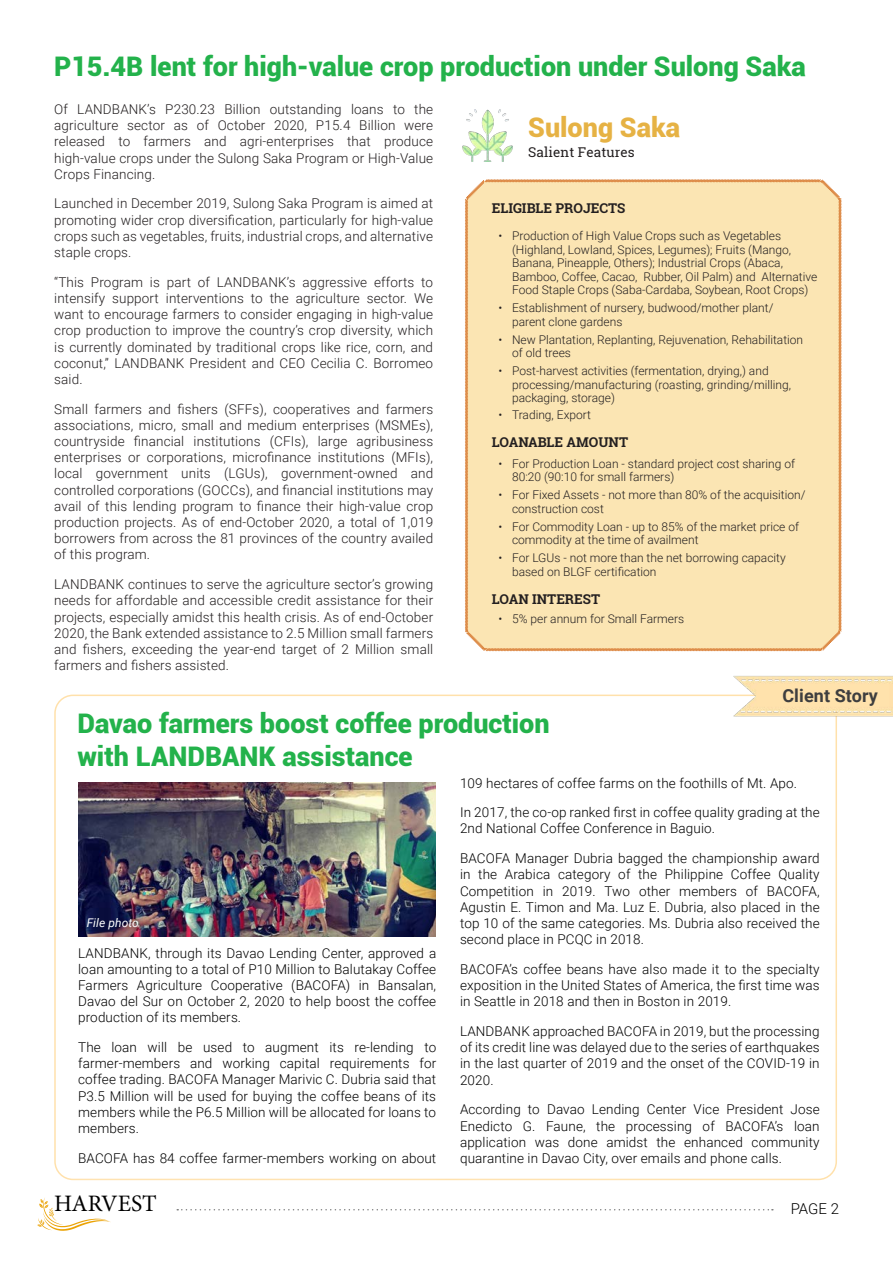
<style>
.page{position:relative;width:893px;height:1263px;background:#fff}
.page>*{position:absolute;margin:0;border:0;box-sizing:border-box;transform-origin:0 0}
.t1{font:900 27px "Roboto";color:#23b24b}
.t2{font:900 27px "Roboto";color:#e6b244}
.t3{font:23.55px "Minion Pro";letter-spacing:-.005em;color:#000}
.t4{font:700 18px "Roboto";letter-spacing:.005em;color:#3e3e3f}
.t5{font:300 15px "Roboto";color:#000}
.With_10_VA_wide{font:300 13.5px/16.2px "Roboto";letter-spacing:.01em;color:#231f20;text-align:justify}
.With_10_VA_wide-2{font:300 13.5px/16.2px "Roboto";letter-spacing:.01em;color:#000;text-align:justify}
.t6{font:700 13.5px "Roboto Slab";color:#231f20}
.With_10_VA_wide-3{font:13.5px "Roboto Slab";letter-spacing:.01em;color:#231f20}
.t7{font:300 12px/13.5px "Roboto";color:#231f20}
.t8{font:italic 12px "Roboto";letter-spacing:.005em;color:#fff}
</style>
<div class="page">
<div style="left:465px;top:179px;width:377px;height:473px;background:#fbe5b3"></div>
<svg style="left:177px;top:1209px;width:596px;height:1px"></svg>
<svg style="left:37px;top:1198px;width:74px;height:33px"></svg>
<img style="left:462px;top:110px;width:51px;height:51px">
<img style="left:733px;top:650px;width:160px;height:91px">
<img style="left:78px;top:783px;width:357px;height:154px">
<p class="t1" style="left:54px;top:47px;width:753px">P15.4B lent for high-value crop production under Sulong Saka</p>
<p class="With_10_VA_wide" style="left:54px;top:101px;width:381px">Of LANDBANK’s P230.23 Billion outstanding loans to the agriculture sector as of October 2020, P15.4 Billion were released to farmers and agri-enterprises that produce high-value crops under the Sulong Saka Program or High-Value Crops Financing.</p>
<p class="With_10_VA_wide" style="left:54px;top:195px;width:380px">Launched in December 2019, Sulong Saka Program is aimed at promoting wider crop diversification, particularly for high-value crops such as vegetables, fruits, industrial crops, and alternative staple crops.</p>
<p class="With_10_VA_wide" style="left:54px;top:273px;width:380px">“This Program is part of LANDBANK’s aggressive efforts to intensify support interventions to the agriculture sector. We want to encourage farmers to consider engaging in high-value crop production to improve the country’s crop diversity, which is currently dominated by traditional crops like rice, corn, and coconut,” LANDBANK President and CEO Cecilia C. Borromeo said.</p>
<p class="With_10_VA_wide" style="left:54px;top:400px;width:380px">Small farmers and fishers (SFFs), cooperatives and farmers associations, micro, small and medium enterprises (MSMEs), countryside financial institutions (CFIs), large agribusiness enterprises or corporations, microfinance institutions (MFIs), local government units (LGUs), government-owned and controlled corporations (GOCCs), and financial institutions may avail of this lending program to finance their high-value crop production projects. As of end-October 2020, a total of 1,019 borrowers from across the 81 provinces of the country availed of this program.</p>
<p class="With_10_VA_wide" style="left:54px;top:576px;width:380px">LANDBANK continues to serve the agriculture sector’s growing needs for affordable and accessible credit assistance for their projects, especially amidst this health crisis. As of end-October 2020, the Bank extended assistance to 2.5 Million small farmers and fishers, exceeding the year-end target of 2 Million small farmers and fishers assisted.</p>
<p class="t2" style="left:528px;top:108px;width:153px">Sulong Saka</p>
<p class="With_10_VA_wide-3" style="left:528px;top:143px;width:108px">Salient Features</p>
<p class="t6" style="left:492px;top:198px;width:135px">ELIGIBLE PROJECTS</p>
<p class="t7" style="left:512px;top:229px;width:307px;text-indent:-14px">• Production of High Value Crops such as Vegetables (Highland, Lowland, Spices, Legumes); Fruits (Mango, Banana, Pineapple, Others); Industrial Crops (Abaca, Bamboo, Coffee, Cacao, Rubber, Oil Palm) and Alternative Food Staple Crops (Saba-Cardaba, Soybean, Root Crops)</p>
<p class="t7" style="left:512px;top:301px;width:263px;text-indent:-14px">• Establishment of nursery, budwood/mother plant/ parent clone gardens</p>
<p class="t7" style="left:512px;top:332px;width:293px;text-indent:-14px">• New Plantation, Replanting, Rejuvenation, Rehabilitation of old trees</p>
<p class="t7" style="left:512px;top:364px;width:280px;text-indent:-14px">• Post-harvest activities (fermentation, drying,) and processing/manufacturing (roasting, grinding/milling, packaging, storage)</p>
<p class="t7" style="left:499px;top:407px;width:94px">• Trading, Export</p>
<p class="t6" style="left:492px;top:433px;width:138px">LOANABLE AMOUNT</p>
<p class="t7" style="left:512px;top:456px;width:285px;text-indent:-14px">• For Production Loan - standard project cost sharing of<br>80:20 (90:10 for small farmers)</p>
<p class="t7" style="left:512px;top:488px;width:295px;text-indent:-14px">• For Fixed Assets - not more than 80% of the acquisition/ construction cost</p>
<p class="t7" style="left:512px;top:519px;width:288px;text-indent:-14px">• For Commodity Loan - up to 85% of the market price of commodity at the time of availment</p>
<p class="t7" style="left:512px;top:551px;width:275px;text-indent:-14px">• For LGUs - not more than the net borrowing capacity based on BLGF certification</p>
<p class="t6" style="left:492px;top:590px;width:110px">LOAN INTEREST</p>
<p class="t7" style="left:499px;top:612px;width:187px">• 5% per annum for Small Farmers</p>
<p class="t4" style="left:782px;top:683px;width:97px">Client Story</p>
<p class="t1" style="left:77px;top:705px;width:474px">Davao farmers boost coffee production</p>
<p class="t1" style="left:77px;top:737px;width:337px">with LANDBANK assistance</p>
<p class="t8" style="left:87px;top:915px;width:54px">File photo</p>
<p class="With_10_VA_wide-2" style="left:78px;top:944px;width:360px">LANDBANK, through its Davao Lending Center, approved a loan amounting to a total of P10 Million to Balutakay Coffee Farmers Agriculture Cooperative (BACOFA) in Bansalan, Davao del Sur on October 2, 2020 to help boost the coffee production of its members.</p>
<p class="With_10_VA_wide-2" style="left:78px;top:1039px;width:360px">The loan will be used to augment its re-lending to farmer-members and working capital requirements for coffee trading. BACOFA Manager Marivic C. Dubria said that P3.5 Million will be used for buying the coffee beans of its members while the P6.5 Million will be allocated for loans to members.</p>
<p class="With_10_VA_wide-2" style="left:78px;top:1149px;width:360px">BACOFA has 84 coffee farmer-members working on about</p>
<p class="t3" style="left:54px;top:1188px;width:104px">HARVEST</p>
<p class="With_10_VA_wide-2" style="left:460px;top:774px;width:339px">109 hectares of coffee farms on the foothills of Mt. Apo.</p>
<p class="With_10_VA_wide-2" style="left:460px;top:804px;width:361px">In 2017, the co-op ranked first in coffee quality grading at the<br>2nd National Coffee Conference in Baguio.</p>
<p class="With_10_VA_wide-2" style="left:460px;top:850px;width:361px">BACOFA Manager Dubria bagged the championship award in the Arabica category of the Philippine Coffee Quality Competition in 2019. Two other members of BACOFA, Agustin E. Timon and Ma. Luz E. Dubria, also placed in the top 10 of the same categories. Ms. Dubria also received the second place in PCQC in 2018.</p>
<p class="With_10_VA_wide-2" style="left:460px;top:960px;width:361px">BACOFA’s coffee beans have also made it to the specialty exposition in the United States of America, the first time was in Seattle in 2018 and then in Boston in 2019.</p>
<p class="With_10_VA_wide-2" style="left:460px;top:1022px;width:361px">LANDBANK approached BACOFA in 2019, but the processing of its credit line was delayed due to the series of earthquakes in the last quarter of 2019 and the onset of the COVID-19 in 2020.</p>
<p class="With_10_VA_wide-2" style="left:460px;top:1101px;width:361px">According to Davao Lending Center Vice President Jose Enedicto G. Faune, the processing of BACOFA’s loan application was done amidst the enhanced community quarantine in Davao City, over emails and phone calls.</p>
<p class="t5" style="left:791px;top:1198px;width:50px">PAGE 2</p>
</div>
